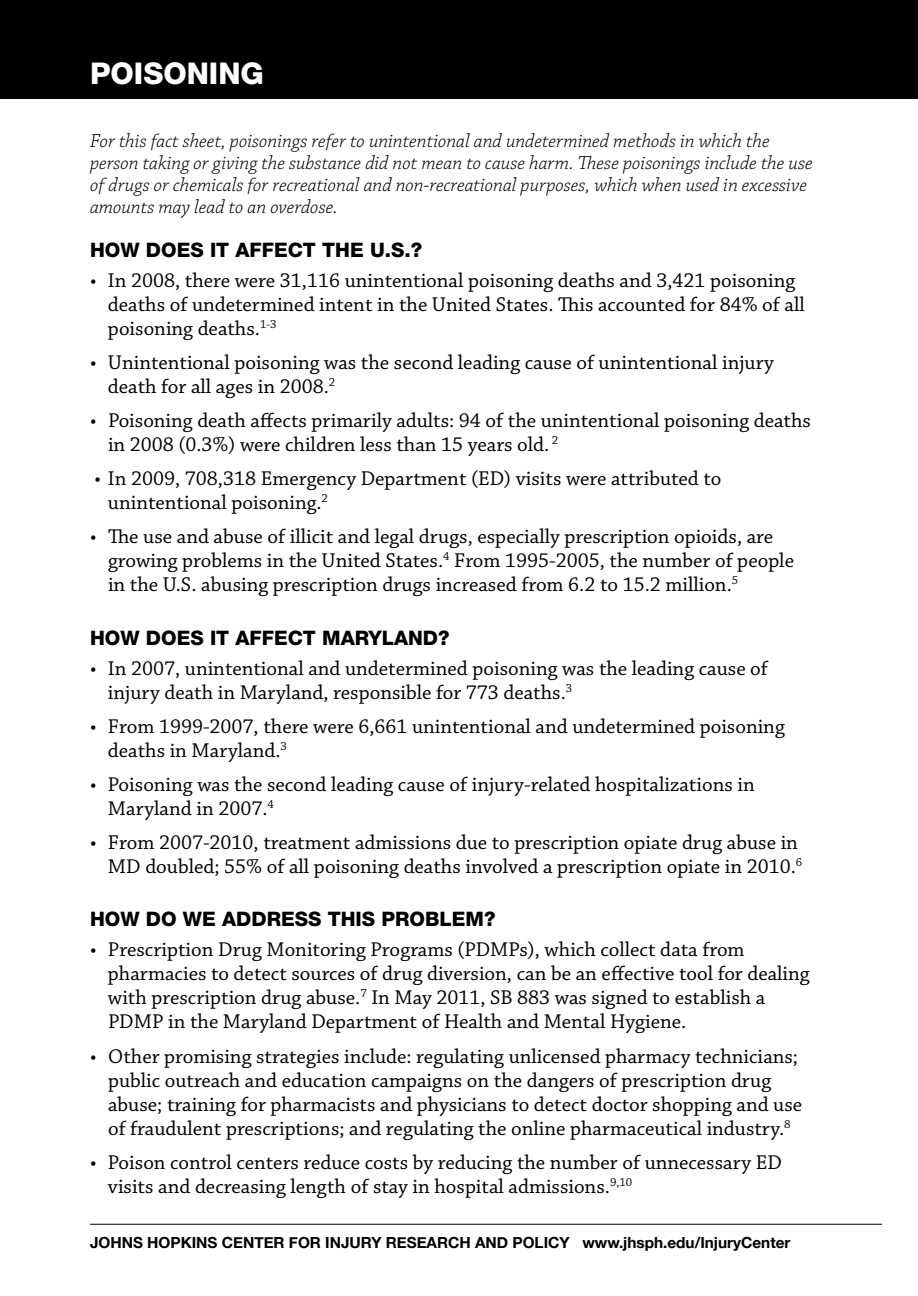
<style>
.page{position:relative;width:918px;height:1296px;background:#fff}
.page>*{position:absolute;margin:0;border:0;box-sizing:border-box;transform-origin:0 0}
.t1{font:800 30px "Helvetica Neue";color:#fff}
.t2{font:21px/24px "Chaparral Pro";color:#000}
.t3{font:italic 300 20px/22px "Chaparral Pro";color:#000}
.t4{font:800 20px "Helvetica Neue";color:#000}
.t5{font:700 15.4px "Helvetica Neue";color:#000}
</style>
<div class="page">
<div style="left:0;top:0;width:918px;height:98px;background:#000"></div>
<hr style="left:90px;top:1224px;width:792px;height:1px;background:#000">
<h1 class="t1" style="left:90px;top:56px;width:175px">POISONING</h1>
<p class="t3" style="left:90px;top:130px;width:724px">For this fact sheet, poisonings refer to unintentional and undetermined methods in which the person taking or giving the substance did not mean to cause harm. These poisonings include the use of drugs or chemicals for recreational and non-recreational purposes, which when used in excessive amounts may lead to an overdose.</p>
<p class="t4" style="left:90px;top:238px;width:18px">HOW</p>
<p class="t4" style="left:146px;top:238px;width:16px">DOES</p>
<p class="t4" style="left:210px;top:238px;width:53px">IT AFFE</p>
<p class="t4" style="left:288px;top:238px;width:49px">CT THE</p>
<p class="t4" style="left:370px;top:238px;width:54px">U.S.?</p>
<p class="t2" style="left:108px;top:269px;width:698px;text-indent:-18px">• In 2008, there were 31,116 unintentional poisoning deaths and 3,421 poisoning deaths of undetermined intent in the United States. This accounted for 84% of all poisoning deaths.<sup>1-3</sup></p>
<p class="t2" style="left:108px;top:351px;width:668px;text-indent:-18px">• Unintentional poisoning was the second leading cause of unintentional injury death for all ages in 2008.<sup>2</sup></p>
<p class="t2" style="left:108px;top:409px;width:705px;text-indent:-18px">• Poisoning death affects primarily adults: 94 of the unintentional poisoning deaths in 2008 (0.3%) were children less than 15 years old. <sup>2</sup></p>
<p class="t2" style="left:108px;top:467px;width:615px;text-indent:-13px">• In 2009, 708,318 Emergency Department (ED) visits were attributed to unintentional poisoning.<sup>2</sup></p>
<p class="t2" style="left:108px;top:525px;width:688px;text-indent:-18px">• The use and abuse of illicit and legal drugs, especially prescription opioids, are growing problems in the United States.<sup>4</sup> From 1995-2005, the number of people in the U.S. abusing prescription drugs increased from 6.2 to 15.2 million.<sup>5</sup></p>
<p class="t4" style="left:90px;top:626px;width:18px">HOW</p>
<p class="t4" style="left:146px;top:626px;width:16px">DOES</p>
<p class="t4" style="left:210px;top:626px;width:53px">IT AFFE</p>
<p class="t4" style="left:288px;top:626px;width:81px">CT MARYL</p>
<p class="t4" style="left:394px;top:626px;width:57px">AND?</p>
<p class="t2" style="left:108px;top:657px;width:662px;text-indent:-18px">• In 2007, unintentional and undetermined poisoning was the leading cause of injury death in Maryland, responsible for 773 deaths.<sup>3</sup></p>
<p class="t2" style="left:108px;top:715px;width:678px;text-indent:-18px">• From 1999-2007, there were 6,661 unintentional and undetermined poisoning deaths in Maryland.<sup>3</sup></p>
<p class="t2" style="left:108px;top:774px;width:648px;text-indent:-18px">• Poisoning was the second leading cause of injury-related hospitalizations in<br>Maryland in 2007.<sup>4</sup></p>
<p class="t2" style="left:90px;top:832px;width:714px;text-align:right">• From 2007-2010, treatment admissions due to prescription opiate drug abuse in<br>MD doubled; 55% of all poisoning deaths involved a prescription opiate in 2010.<sup>6</sup></p>
<p class="t4" style="left:90px;top:907px;width:18px">HOW</p>
<p class="t4" style="left:146px;top:907px;width:106px">DO WE ADDRESS</p>
<p class="t4" style="left:328px;top:907px;width:13px">THIS</p>
<p class="t4" style="left:382px;top:907px;width:15px">PROBLE</p>
<p class="t4" style="left:466px;top:907px;width:31px">M?</p>
<p class="t2" style="left:108px;top:939px;width:703px;text-indent:-18px">• Prescription Drug Monitoring Programs (PDMPs), which collect data from pharmacies to detect sources of drug diversion, can be an effective tool for dealing with prescription drug abuse.<sup>7</sup> In May 2011, SB 883 was signed to establish a PDMP in the Maryland Department of Health and Mental Hygiene.</p>
<p class="t2" style="left:108px;top:1045px;width:696px;text-indent:-18px">• Other promising strategies include: regulating unlicensed pharmacy technicians; public outreach and education campaigns on the dangers of prescription drug abuse; training for pharmacists and physicians to detect doctor shopping and use of fraudulent prescriptions; and regulating the online pharmaceutical industry.<sup>8</sup></p>
<p class="t2" style="left:108px;top:1151px;width:675px;text-indent:-18px">• Poison control centers reduce costs by reducing the number of unnecessary ED visits and decreasing length of stay in hospital admissions.<sup>9,10</sup></p>
<p class="t5" style="left:90px;top:1233px;width:702px">JOHNS HOPKINS CENTER FOR INJ URY RESEARCH AND POLICY WWW.JHSPH.EDU/INJURYCENTER</p>
</div>
